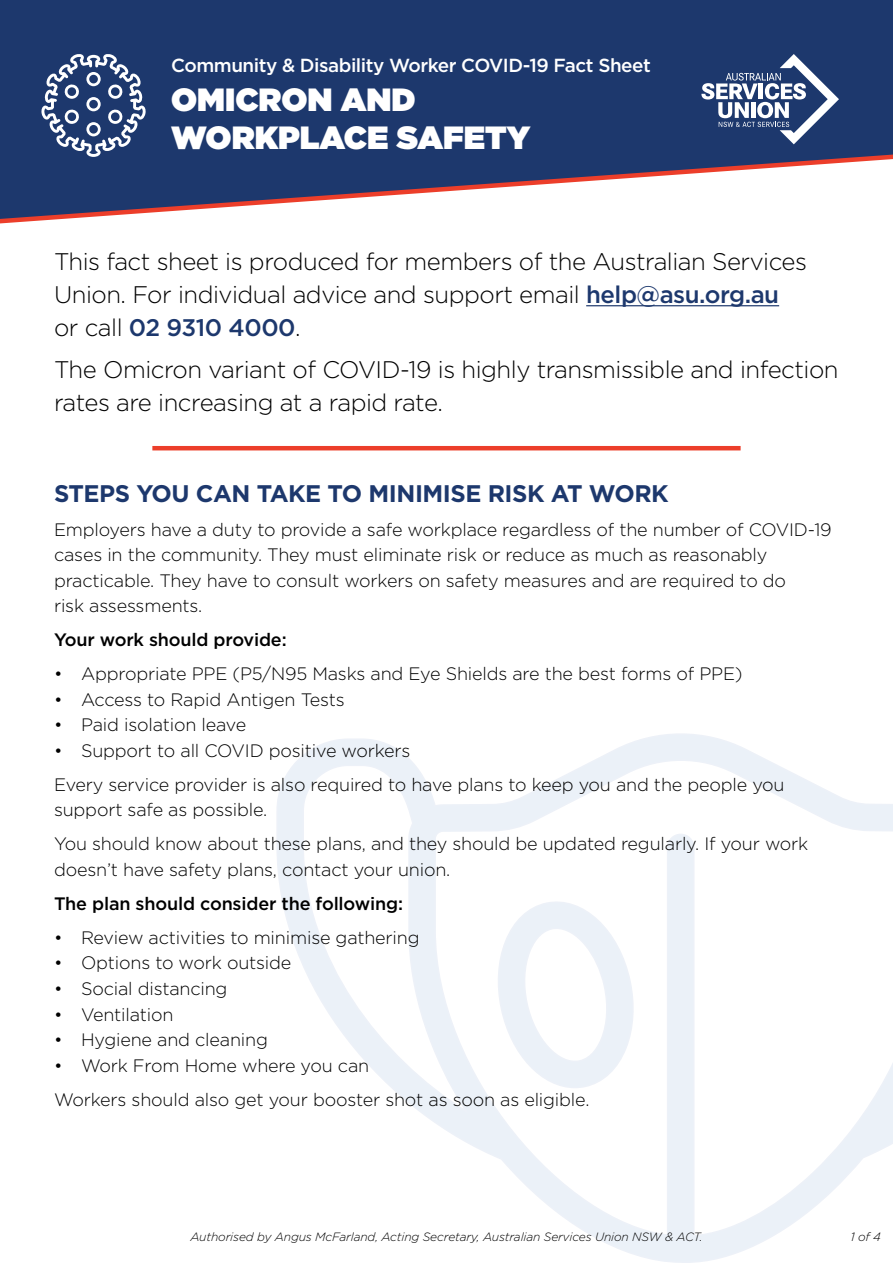
<style>
.page{position:relative;width:893px;height:1263px;background:#fff}
.page>*{position:absolute;margin:0;border:0;box-sizing:border-box;transform-origin:0 0}
.t1{font:900 32.1px/38.5px "Gotham";color:#fff}
.t2{font:300 24px/33px "Gotham";letter-spacing:-.02em;color:#000}
.t3{font:700 24px "Gotham";letter-spacing:-.02em;color:#1d386d}
.t4{font:500 18.9px "Gotham";letter-spacing:-.025em;color:#fff}
.t5{font:300 18px/25.5px "Gotham";letter-spacing:-.01em;color:#000}
.t6{font:500 18px "Gotham";letter-spacing:-.01em;color:#000}
.t7{font:italic 300 12px "Gotham";letter-spacing:-.01em;color:#000}
.s1{font-weight:500;color:#1d386d}
</style>
<div class="page">
<svg style="left:276px;top:733px;width:617px;height:530px"></svg>
<div style="left:0;top:0;width:893px;height:150px;background:#1d386d"></div>
<svg style="left:701px;top:54px;width:138px;height:90px"></svg>
<svg style="left:0;top:150px;width:893px;height:74px"></svg>
<svg style="left:41px;top:54px;width:105px;height:103px"></svg>
<hr style="left:586px;top:305px;width:193px;height:1px;background:#1d386d">
<hr style="left:152px;top:446px;width:589px;height:4px;background:#ec3e2a">
<p class="t4" style="left:171px;top:53px;width:481px">Community &amp; Disability Worker COVID-19 Fact Sheet</p>
<h1 class="t1" style="left:171px;top:80px;width:361px">OMICRON AND<br>WORKPLACE SAFETY</h1>
<h2 class="t2" style="left:54px;top:245px;width:754px">This fact sheet is produced for members of the Australian Services<br>Union. For individual advice and support email <span class="s1">help@asu.org.au </span>or call <span class="s1">02 9310 4000</span>.</h2>
<h2 class="t2" style="left:54px;top:352px;width:786px">The Omicron variant of COVID-19 is highly transmissible and infection rates are increasing at a rapid rate.</h2>
<h2 class="t3" style="left:54px;top:477px;width:616px">STEPS YOU CAN TAKE TO MINIMISE RISK AT WORK</h2>
<p class="t5" style="left:54px;top:516px;width:779px">Employers have a duty to provide a safe workplace regardless of the number of COVID-19 cases in the community. They must eliminate risk or reduce as much as reasonably practicable. They have to consult workers on safety measures and are required to do<br>risk assessments.</p>
<p class="t6" style="left:54px;top:628px;width:234px">Your work should provide:</p>
<p class="t5" style="left:54px;top:661px;width:690px">• Appropriate PPE (P5/N95 Masks and Eye Shields are the best forms of PPE)</p>
<p class="t5" style="left:54px;top:686px;width:292px">• Access to Rapid Antigen Tests</p>
<p class="t5" style="left:54px;top:712px;width:194px">• Paid isolation leave</p>
<p class="t5" style="left:54px;top:733px;width:732px;line-height:34px">• Support to all COVID positive workers<br>Every service provider is also required to have plans to keep you and the people you</p>
<p class="t5" style="left:54px;top:792px;width:756px;line-height:34px">support safe as possible.<br>You should know about these plans, and they should be updated regularly. If your work</p>
<p class="t5" style="left:54px;top:856px;width:398px">doesn’t have safety plans, contact your union.</p>
<p class="t6" style="left:54px;top:892px;width:350px">The plan should consider the following:</p>
<p class="t5" style="left:54px;top:924px;width:367px">• Review activities to minimise gathering</p>
<p class="t5" style="left:54px;top:950px;width:239px">• Options to work outside</p>
<p class="t5" style="left:54px;top:975px;width:175px">• Social distancing</p>
<p class="t5" style="left:54px;top:1001px;width:121px">• Ventilation</p>
<p class="t5" style="left:54px;top:1026px;width:215px">• Hygiene and cleaning</p>
<p class="t5" style="left:54px;top:1048px;width:537px;line-height:34px">• Work From Home where you can<br>Workers should also get your booster shot as soon as eligible.</p>
<p class="t7" style="left:190px;top:1229px;width:514px">Authorised by Angus McFarland, Acting Secretary, Australian Services Union NSW &amp; ACT.</p>
<p class="t7" style="left:851px;top:1229px;width:32px">1 of 4</p>
</div>
